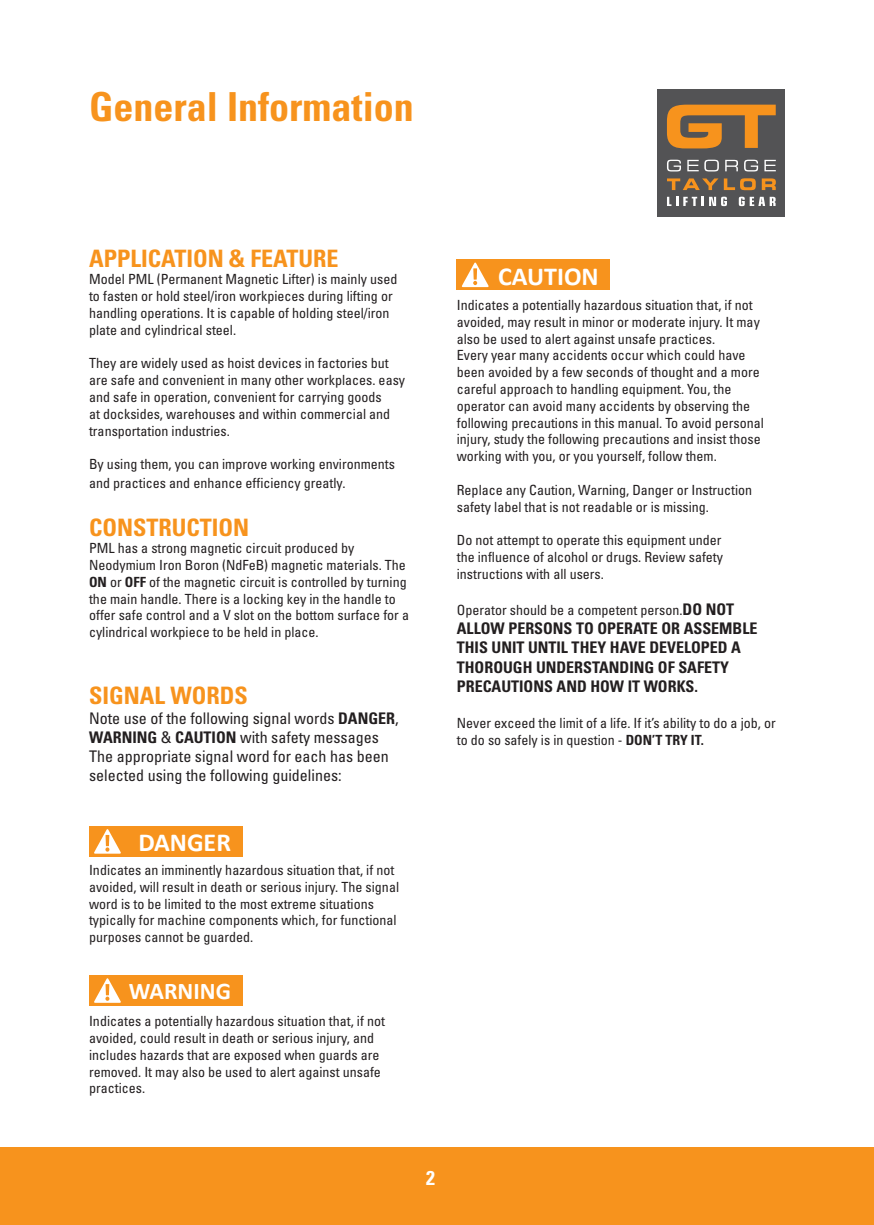
<style>
.page{position:relative;width:874px;height:1225px;background:#fff}
.page>*{position:absolute;margin:0;border:0;box-sizing:border-box;transform-origin:0 0}
.t1{font:700 condensed 40px "Univers";color:#f7931d}
.t2{font:700 26px "Calibri";color:#fff}
.t3{font:700 condensed 24px "Univers";color:#f7931d}
.t4{font:700 24px "Calibri";color:#fff}
.t5{font:700 condensed 20px "Univers";color:#fff}
.t6{font:condensed 16px/19.2px "Univers";color:#231f20}
.t7{font:700 condensed 16px/19.2px "Univers";color:#231f20}
.t8{font:condensed 14px/16.8px "Univers";color:#231f20}
.s1{font-weight:700}
.s2{font-weight:700;font-size:16px}
</style>
<div class="page">
<div style="left:0;top:1147px;width:873px;height:78px;background:#f7931d"></div>
<div style="left:657px;top:89px;width:127px;height:127px;background:#535355"></div>
<svg style="left:667px;top:197px;width:10px;height:9px"></svg>
<svg style="left:683px;top:197px;width:43px;height:9px"></svg>
<svg style="left:738px;top:197px;width:37px;height:9px"></svg>
<svg style="left:667px;top:105px;width:108px;height:43px"></svg>
<svg style="left:667px;top:160px;width:13px;height:11px"></svg>
<svg style="left:687px;top:160px;width:11px;height:11px"></svg>
<svg style="left:704px;top:160px;width:14px;height:11px"></svg>
<svg style="left:725px;top:160px;width:12px;height:11px"></svg>
<svg style="left:744px;top:160px;width:13px;height:11px"></svg>
<svg style="left:764px;top:160px;width:11px;height:11px"></svg>
<svg style="left:667px;top:178px;width:88px;height:12px"></svg>
<svg style="left:761px;top:178px;width:14px;height:12px"></svg>
<div style="left:456px;top:260px;width:153px;height:30px;background:#f7931d"></div>
<svg style="left:461px;top:262px;width:27px;height:25px"></svg>
<div style="left:89px;top:826px;width:153px;height:30px;background:#f7931d"></div>
<svg style="left:94px;top:829px;width:27px;height:24px"></svg>
<div style="left:89px;top:975px;width:153px;height:30px;background:#f7931d"></div>
<svg style="left:94px;top:978px;width:27px;height:24px"></svg>
<p class="t1" style="left:89px;top:82px;width:326px">General Information</p>
<p class="t3" style="left:89px;top:244px;width:251px">APPLICATION &amp; FEATURE</p>
<p class="t8" style="left:89px;top:271px;width:309px">Model PML (Permanent Magnetic Lifter) is mainly used to fasten or hold steel/iron workpieces during lifting or handling operations. It is capable of holding steel/iron plate and cylindrical steel.</p>
<p class="t8" style="left:89px;top:355px;width:317px">They are widely used as hoist devices in factories but are safe and convenient in many other workplaces. easy and safe in operation, convenient for carrying goods<br>at docksides, warehouses and within commercial and transportation industries.</p>
<p class="t8" style="left:89px;top:454px;width:307px;line-height:19.2px">By using them, you can improve working environments and practices and enhance efficiency greatly.</p>
<p class="t3" style="left:89px;top:513px;width:162px">CONSTRUCTION</p>
<p class="t8" style="left:89px;top:539px;width:321px">PML has a strong magnetic circuit produced by Neodymium Iron Boron (NdFeB) magnetic materials. The <span class="s1">ON</span> or <span class="s1">OFF</span> of the magnetic circuit is controlled by turning the main handle. There is a locking key in the handle to offer safe control and a V slot on the bottom surface for a cylindrical workpiece to be held in place.</p>
<p class="t3" style="left:89px;top:681px;width:160px">SIGNAL WORDS</p>
<p class="t6" style="left:89px;top:708px;width:311px">Note use of the following signal words <span class="s1">DANGER</span>,</p>
<p class="t6" style="left:89px;top:727px;width:301px"><span class="s1">WARNING</span> &amp; <span class="s1">CAUTION</span> with safety messages<br>The appropriate signal word for each has been selected using the following guidelines:</p>
<p class="t2" style="left:138px;top:824px;width:94px">DANGER</p>
<p class="t8" style="left:89px;top:861px;width:311px">Indicates an imminently hazardous situation that, if not avoided, will result in death or serious injury. The signal word is to be limited to the most extreme situations typically for machine components which, for functional purposes cannot be guarded.</p>
<p class="t4" style="left:129px;top:974px;width:104px">WARNING</p>
<p class="t8" style="left:89px;top:1012px;width:297px">Indicates a potentially hazardous situation that, if not avoided, could result in death or serious injury, and includes hazards that are exposed when guards are removed. It may also be used to alert against unsafe practices.</p>
<p class="t2" style="left:498px;top:257px;width:102px">CAUTION</p>
<p class="t8" style="left:456px;top:296px;width:304px">Indicates a potentially hazardous situation that, if not avoided, may result in minor or moderate injury. It may also be used to alert against unsafe practices.</p>
<p class="t8" style="left:456px;top:347px;width:290px">Every year many accidents occur which could have</p>
<p class="t8" style="left:456px;top:364px;width:304px">been avoided by a few seconds of thought and a more careful approach to handling equipment. You, the</p>
<p class="t8" style="left:456px;top:397px;width:308px">operator can avoid many accidents by observing the following precautions in this manual. To avoid personal injury, study the following precautions and insist those working with you, or you yourself, follow them.</p>
<p class="t8" style="left:456px;top:481px;width:297px">Replace any Caution, Warning, Danger or Instruction safety label that is not readable or is missing.</p>
<p class="t8" style="left:456px;top:532px;width:266px">Do not attempt to operate this equipment under</p>
<p class="t8" style="left:456px;top:548px;width:267px">the influence of alcohol or drugs. Review safety</p>
<p class="t8" style="left:456px;top:565px;width:148px">instructions with all users.</p>
<p class="t8" style="left:456px;top:601px;width:279px">Operator should be a competent person.<span class="s2">DO NOT</span></p>
<p class="t7" style="left:456px;top:619px;width:302px">ALLOW PERSONS TO OPERATE OR ASSEMBLE THIS UNIT UNTIL THEY HAVE DEVELOPED A THOROUGH UNDERSTANDING OF SAFETY PRECAUTIONS AND HOW IT WORKS.</p>
<p class="t8" style="left:456px;top:714px;width:320px">Never exceed the limit of a life. If it’s ability to do a job, or to do so safely is in question - <span class="s1">DON’T TRY IT.</span></p>
<h3 class="t5" style="left:426px;top:1165px;width:10px">2</h3>
</div>
